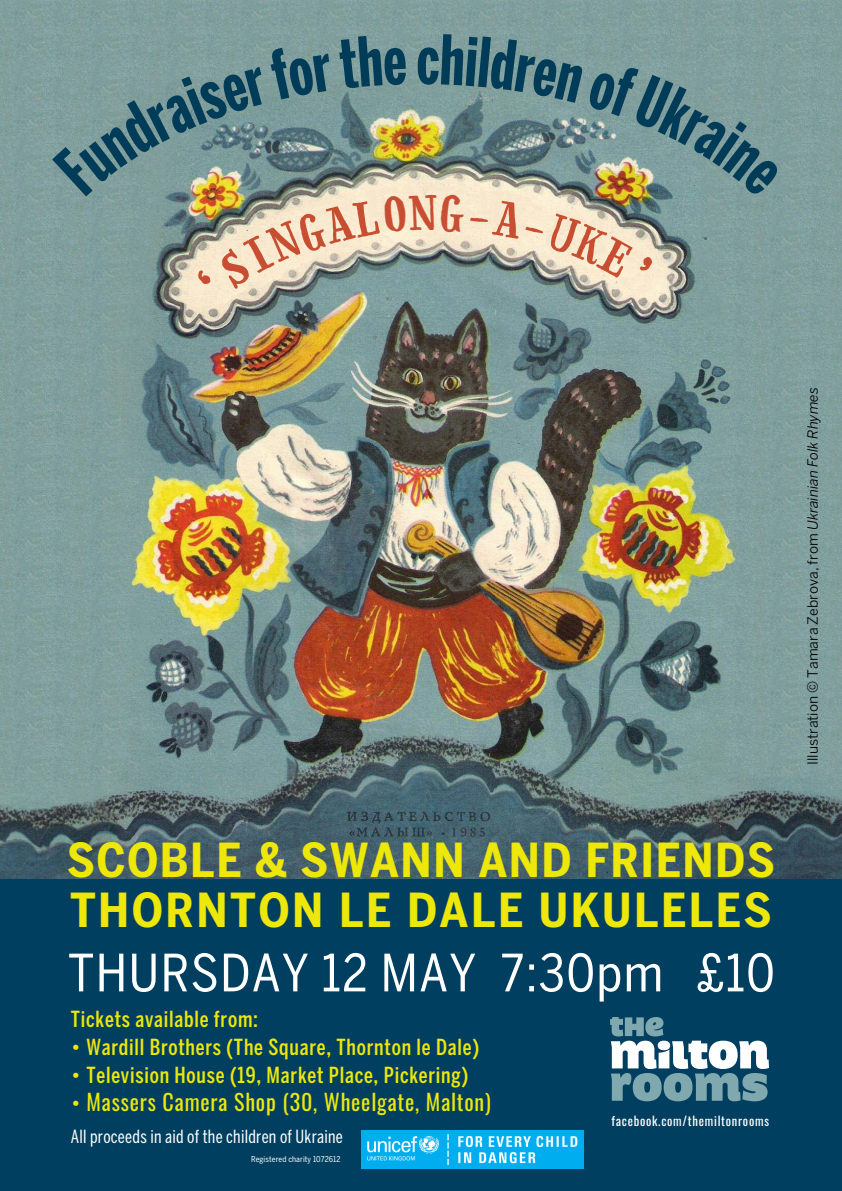
<style>
.page{position:relative;width:842px;height:1191px;background:#fff}
.page>*{position:absolute;margin:0;border:0;box-sizing:border-box;transform-origin:0 0}
.t1{font:51px "Benton Sans Cond";letter-spacing:.025em;color:#fff}
.t2{font:700 46.5px "Benton Sans Cond";letter-spacing:.05em;color:#ede809}
.t3{font:700 46.5px "Benton Sans Cond";letter-spacing:.03em;color:#ede809}
.t4{font:500 22px "Benton Sans Comp";letter-spacing:.035em;color:#ede809}
.t5{font:22px "Oswald";letter-spacing:.035em;color:#ede809}
.t6{font:18px "Benton Sans Comp";letter-spacing:.015em;color:#fff}
.t7{font:14px "Benton Sans";color:#000}
.t8{font:12.5px "Oswald";letter-spacing:.06em;color:#fff}
.t9{font:8px "Benton Sans Cond";letter-spacing:.015em;color:#fff}
.s1{font-family:"Benton Sans Comp";font-weight:500}
.s2{font-style:italic;font-size:6.8px}
</style>
<div class="page">
<img style="left:0;top:0;width:842px;height:879px">
<div style="left:0;top:879px;width:842px;height:312px;background:#003f5f"></div>
<svg style="left:610px;top:1017px;width:159px;height:84px"></svg>
<img style="left:361px;top:1130px;width:223px;height:38px">
<img style="left:52px;top:34px;width:730px;height:256px">
<h2 class="t3" style="left:67px;top:834px;width:710px">SCOBLE &amp; SWANN AND FRIENDS</h2>
<h2 class="t2" style="left:70px;top:884px;width:703px">THORNTON LE DALE UKULELES</h2>
<h1 class="t1" style="left:68px;top:944px;width:709px">THURSDAY 12 MAY 7:30pm £10</h1>
<p class="t4" style="left:71px;top:1006px;width:189px">Tickets available from:</p>
<p class="t4" style="left:71px;top:1034px;width:410px">• Wardill Brothers (The Square, Thornton le Dale)</p>
<p class="t4" style="left:71px;top:1062px;width:399px">• Television House (19, Market Place, Pickering)</p>
<p class="t5" style="left:71px;top:1084px;width:421px"><span class="s1">•</span> Massers Camera Shop (30, Wheelgate, Malton)</p>
<p class="t6" style="left:71px;top:1126px;width:274px">All proceeds in aid of the children of Ukraine</p>
<p class="t9" style="left:251px;top:1154px;width:91px">Registered charity 1072612</p>
<p class="t8" style="left:611px;top:1111px;width:159px">facebook.com/themiltonrooms</p>
<p class="t7" style="left:805px;top:765px;width:379px;rotate:-90deg">Illustration © Tamara Zebrova, from <span class="s2">Ukrainian Folk Rhymes</span></p>
</div>
